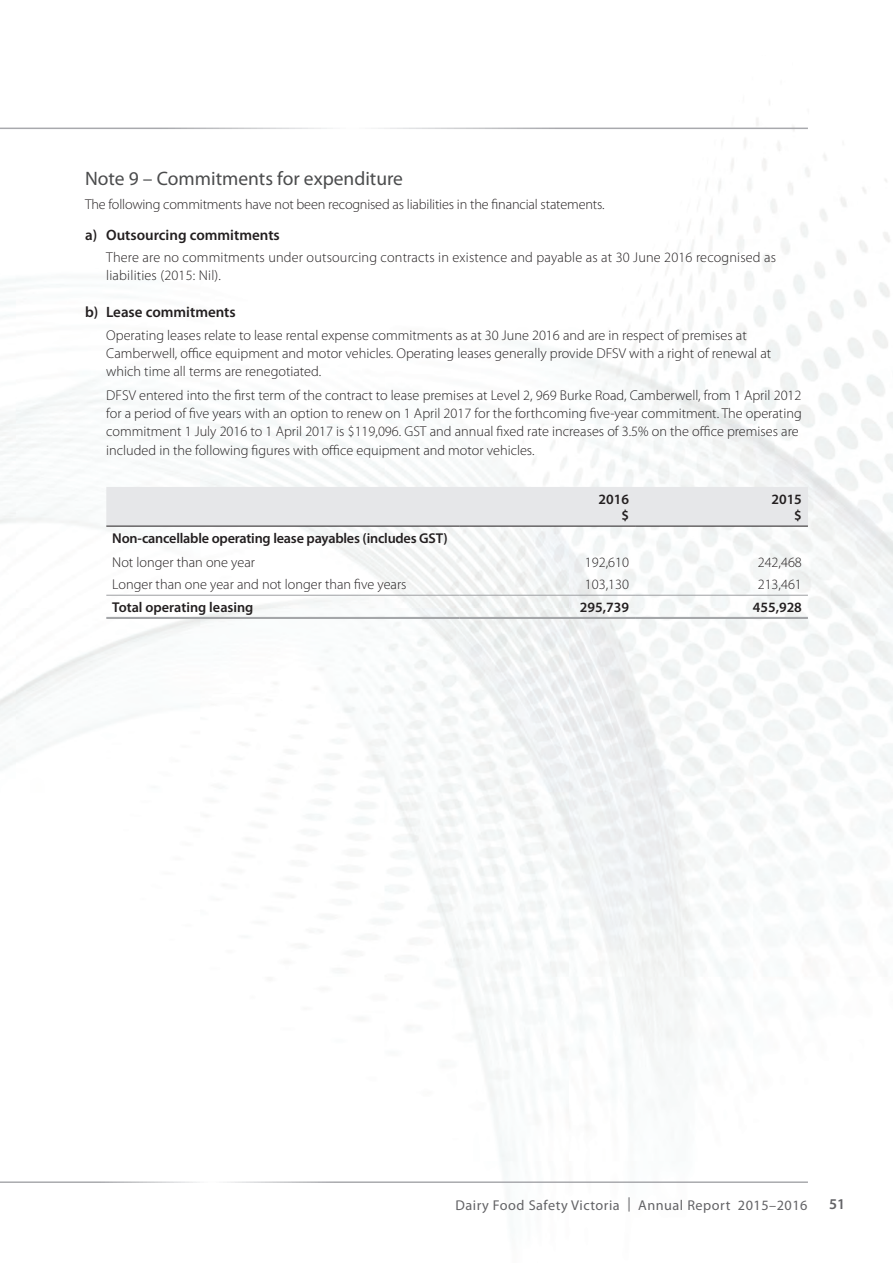
<style>
.page{position:relative;width:893px;height:1263px;background:#fff}
.page>*{position:absolute;margin:0;border:0;box-sizing:border-box;transform-origin:0 0}
.t1{font:19.5px "Myriad Pro";color:#4b4c4d}
.t2{font:600 15px "Myriad Pro";color:#231f20}
.t3{font:600 15px "Myriad Pro";color:#636366}
.t4{font:300 14.25px/18px "Myriad Pro";color:#231f20}
.t5{font:600 14.25px/16.5px "Myriad Pro";letter-spacing:-.015em;color:#231f20;text-align:right}
.t6{font:14.25px "Myriad Pro";letter-spacing:.035em;color:#636366}
</style>
<div class="page">
<div style="left:106px;top:487px;width:702px;height:39px;background:#e6e7e9"></div>
<hr style="left:106px;top:595px;width:353px;height:1px;background:#9d9fa2">
<hr style="left:459px;top:595px;width:176px;height:1px;background:#9d9fa2">
<hr style="left:635px;top:595px;width:173px;height:1px;background:#9d9fa2">
<hr style="left:106px;top:617px;width:353px;height:1px;background:#9d9fa2">
<hr style="left:106px;top:618px;width:353px;height:1px;background:#9d9fa2">
<hr style="left:459px;top:617px;width:176px;height:1px;background:#9d9fa2">
<hr style="left:459px;top:618px;width:176px;height:1px;background:#9d9fa2">
<hr style="left:635px;top:617px;width:173px;height:1px;background:#9d9fa2">
<hr style="left:635px;top:618px;width:173px;height:1px;background:#9d9fa2">
<hr style="left:459px;top:526px;width:176px;height:1px;background:#231f20">
<hr style="left:106px;top:526px;width:353px;height:1px;background:#231f20">
<hr style="left:635px;top:526px;width:173px;height:1px;background:#231f20">
<h1 class="t1" style="left:85px;top:166px;width:320px">Note 9 – Commitments for expenditure</h1>
<p class="t4" style="left:85px;top:195px;width:521px">The following commitments have not been recognised as liabilities in the financial statements.</p>
<p class="t2" style="left:85px;top:225px;width:196px">a) Outsourcing commitments</p>
<p class="t4" style="left:106px;top:248px;width:671px">There are no commitments under outsourcing contracts in existence and payable as at 30 June 2016 recognised as liabilities (2015: Nil).</p>
<p class="t2" style="left:85px;top:303px;width:152px">b) Lease commitments</p>
<p class="t4" style="left:106px;top:326px;width:666px">Operating leases relate to lease rental expense commitments as at 30 June 2016 and are in respect of premises at<br>Camberwell, office equipment and motor vehicles. Operating leases generally provide DFSV with a right of renewal at which time all terms are renegotiated.</p>
<p class="t4" style="left:106px;top:386px;width:697px;text-align:justify">DFSV entered into the first term of the contract to lease premises at Level 2, 969 Burke Road, Camberwell, from 1 April 2012 for a period of five years with an option to renew on 1 April 2017 for the forthcoming five-year commitment. The operating commitment 1 July 2016 to 1 April 2017 is $119,096. GST and annual fixed rate increases of 3.5% on the office premises are</p>
<p class="t4" style="left:106px;top:441px;width:430px">included in the following figures with office equipment and motor vehicles.</p>
<p class="t5" style="left:598px;top:490px;width:32px">2016 $</p>
<p class="t5" style="left:771px;top:490px;width:32px">2015 $</p>
<p class="t5" style="left:112px;top:529px;width:337px">Non-cancellable operating lease payables (includes GST)</p>
<p class="t4" style="left:112px;top:553px;width:144px">Not longer than one year</p>
<p class="t4" style="left:585px;top:553px;width:46px">192,610</p>
<p class="t4" style="left:758px;top:553px;width:46px">242,468</p>
<p class="t4" style="left:112px;top:575px;width:296px">Longer than one year and not longer than five years</p>
<p class="t4" style="left:585px;top:575px;width:46px">103,130</p>
<p class="t4" style="left:758px;top:575px;width:46px">213,461</p>
<p class="t5" style="left:112px;top:598px;width:143px">Total operating leasing</p>
<p class="t5" style="left:580px;top:598px;width:51px">295,739</p>
<p class="t5" style="left:753px;top:598px;width:51px">455,928</p>
<p class="t6" style="left:456px;top:1196px;width:353px">Dairy Food Safety Victoria | Annual Report 2015–2016</p>
<p class="t3" style="left:829px;top:1195px;width:18px">51</p>
</div>
